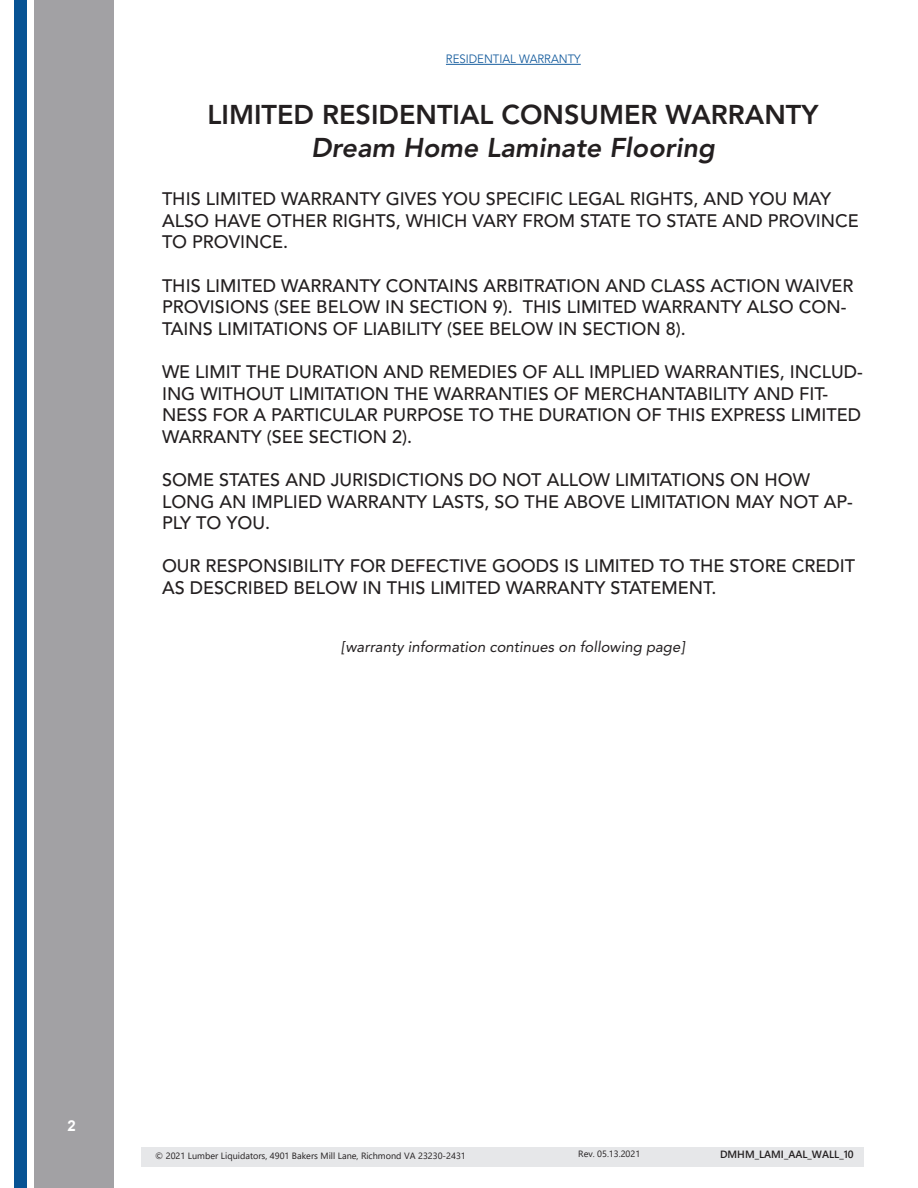
<style>
.page{position:relative;width:918px;height:1188px;background:#fff}
.page>*{position:absolute;margin:0;border:0;box-sizing:border-box;transform-origin:0 0}
.NEW_Paragraph_Style{font:800 27px "Avenir";color:#231f20}
.NEW_Paragraph_Style-2{font:italic 800 27px "Avenir";color:#231f20}
.Warranty_Paragraph_S{font:500 18px/21.6px "Avenir";color:#231f20}
.t1{font:italic 15px "Avenir";color:#231f20}
.t2{font:700 15px "Arial";color:#fff}
.NEW_Paragraph_Style-3{font:12px "Avenir";color:#175d9e;scale:.95 1}
.t3{font:700 10.5px "Yu Gothic UI";color:#231f20}
.t4{font:9.15px "Yu Gothic UI";color:#231f20}
</style>
<div class="page">
<div style="left:141px;top:1147px;width:723px;height:19px;background:#e6e7e9"></div>
<div style="left:14px;top:0;width:12px;height:1188px;background:#075394"></div>
<div style="left:34px;top:0;width:80px;height:1188px;background:#a2a1a4"></div>
<hr style="left:446px;top:64px;width:135px;height:1px;background:#175d9e">
<p class="NEW_Paragraph_Style-3" style="left:446px;top:52px;width:143px">RESIDENTIAL WARRANTY</p>
<p class="NEW_Paragraph_Style" style="left:208px;top:99px;width:612px">LIMITED RESIDENTIAL CONSUMER WARRANTY</p>
<p class="NEW_Paragraph_Style-2" style="left:311px;top:131px;width:405px">Dream Home Laminate Flooring</p>
<p class="Warranty_Paragraph_S" style="left:162px;top:189px;width:698px">THIS LIMITED WARRANTY GIVES YOU SPECIFIC LEGAL RIGHTS, AND YOU MAY<br>ALSO HAVE OTHER RIGHTS, WHICH VARY FROM STATE TO STATE AND PROVINCE<br>TO PROVINCE.</p>
<p class="Warranty_Paragraph_S" style="left:162px;top:275px;width:693px">THIS LIMITED WARRANTY CONTAINS ARBITRATION AND CLASS ACTION WAIVER<br>PROVISIONS (SEE BELOW IN SECTION 9). THIS LIMITED WARRANTY ALSO CON-<br>TAINS LIMITATIONS OF LIABILITY (SEE BELOW IN SECTION 8).</p>
<p class="Warranty_Paragraph_S" style="left:162px;top:361px;width:702px">WE LIMIT THE DURATION AND REMEDIES OF ALL IMPLIED WARRANTIES, INCLUD-ING WITHOUT LIMITATION THE WARRANTIES OF MERCHANTABILITY AND FIT-NESS FOR A PARTICULAR PURPOSE TO THE DURATION OF THIS EXPRESS LIMITED WARRANTY (SEE SECTION 2).</p>
<p class="Warranty_Paragraph_S" style="left:162px;top:469px;width:692px">SOME STATES AND JURISDICTIONS DO NOT ALLOW LIMITATIONS ON HOW<br>LONG AN IMPLIED WARRANTY LASTS, SO THE ABOVE LIMITATION MAY NOT AP-<br>PLY TO YOU.</p>
<p class="Warranty_Paragraph_S" style="left:162px;top:556px;width:695px">OUR RESPONSIBILITY FOR DEFECTIVE GOODS IS LIMITED TO THE STORE CREDIT<br>AS DESCRIBED BELOW IN THIS LIMITED WARRANTY STATEMENT.</p>
<p class="t1" style="left:342px;top:638px;width:344px">[warranty information continues on following page]</p>
<p class="t2" style="left:68px;top:1117px;width:10px">2</p>
<p class="t4" style="left:155px;top:1147px;width:312px">© 2021 Lumber Liquidators, 4901 Bakers Mill Lane, Richmond VA 23230-2431</p>
<p class="t4" style="left:578px;top:1145px;width:64px">Rev. 05.13.2021</p>
<p class="t3" style="left:720px;top:1149px;width:135px">DMHM_LAMI_AAL_WALL_10</p>
</div>
